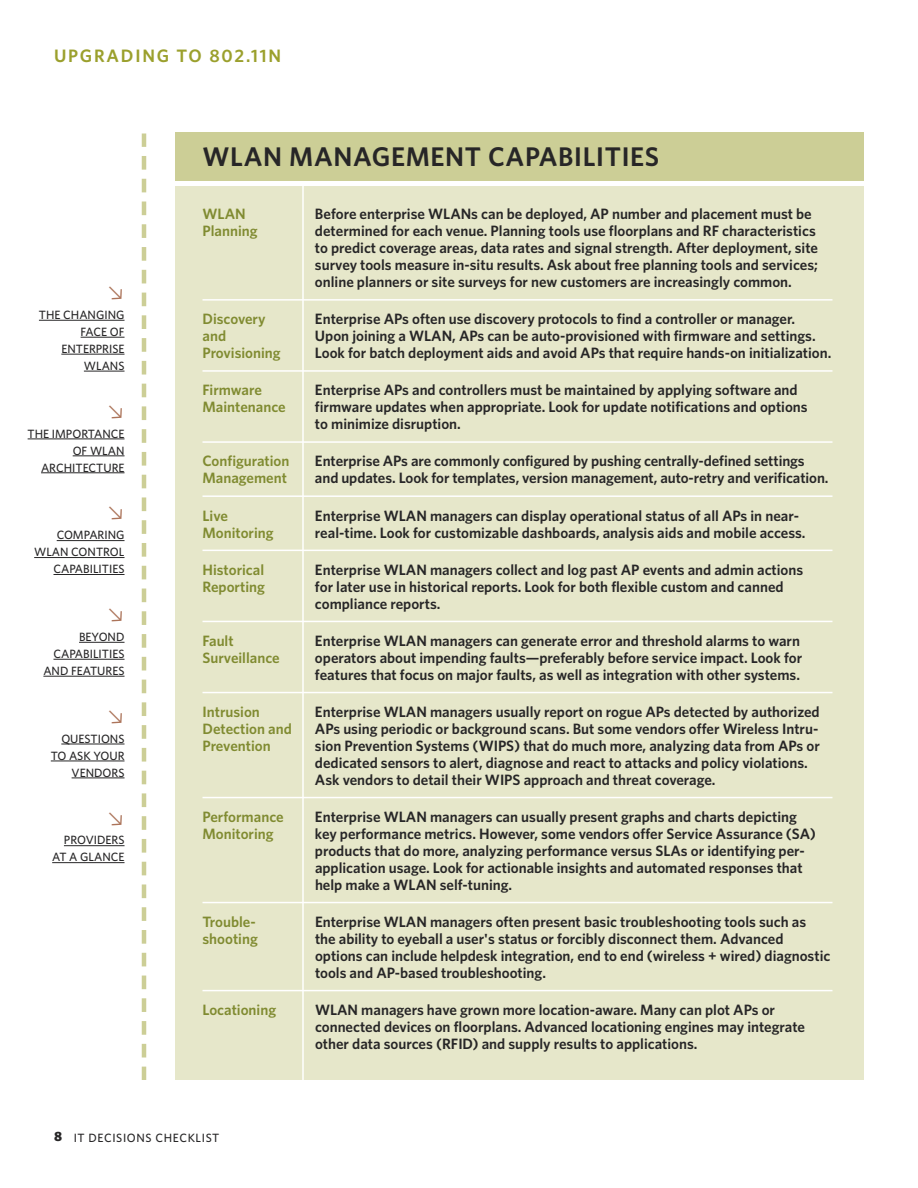
<style>
.page{position:relative;width:918px;height:1188px;background:#fff}
.page>*{position:absolute;margin:0;border:0;box-sizing:border-box;transform-origin:0 0}
.t1{font:600 27px "Whitney";letter-spacing:.025em;color:#272627}
.t2{font:600 18px "Whitney";letter-spacing:.1em;color:#9ba02d}
.t3{font:600 15px/17px "Whitney";color:#272627}
.t4{font:600 15px/17px "Whitney";color:#808b31}
.t5{font:500 12px/17px "Whitney";color:#272627;text-align:right}
.t6{font:500 12px "Whitney";letter-spacing:.05em;color:#272627}
.s1{font-weight:900;font-size:13.5px}
</style>
<div class="page">
<svg style="left:142px;top:156px;width:4px;height:911px"></svg>
<hr style="left:142px;top:134px;width:4px;height:13px;background:#ccce96">
<hr style="left:142px;top:1067px;width:4px;height:13px;background:#ccce96">
<hr style="left:39px;top:320px;width:86px;height:1px;background:#272627">
<hr style="left:81px;top:337px;width:44px;height:1px;background:#272627">
<hr style="left:61px;top:354px;width:64px;height:1px;background:#272627">
<hr style="left:84px;top:371px;width:41px;height:1px;background:#272627">
<hr style="left:28px;top:439px;width:97px;height:1px;background:#272627">
<hr style="left:73px;top:456px;width:52px;height:1px;background:#272627">
<hr style="left:41px;top:472px;width:84px;height:1px;background:#272627">
<hr style="left:57px;top:540px;width:68px;height:1px;background:#272627">
<hr style="left:34px;top:557px;width:91px;height:1px;background:#272627">
<hr style="left:53px;top:574px;width:72px;height:1px;background:#272627">
<hr style="left:79px;top:642px;width:46px;height:1px;background:#272627">
<hr style="left:53px;top:659px;width:72px;height:1px;background:#272627">
<hr style="left:43px;top:676px;width:82px;height:1px;background:#272627">
<hr style="left:61px;top:744px;width:64px;height:1px;background:#272627">
<hr style="left:51px;top:761px;width:74px;height:1px;background:#272627">
<hr style="left:72px;top:778px;width:53px;height:1px;background:#272627">
<hr style="left:64px;top:845px;width:61px;height:1px;background:#272627">
<hr style="left:52px;top:862px;width:73px;height:1px;background:#272627">
<div style="left:176px;top:186px;width:688px;height:894px;background:#e6e7ca"></div>
<hr style="left:202px;top:299px;width:630px;height:2px;background:#fff">
<hr style="left:202px;top:370px;width:630px;height:2px;background:#fff">
<hr style="left:202px;top:441px;width:630px;height:2px;background:#fff">
<hr style="left:202px;top:495px;width:630px;height:2px;background:#fff">
<hr style="left:202px;top:550px;width:630px;height:1px;background:#fff">
<hr style="left:202px;top:621px;width:630px;height:1px;background:#fff">
<hr style="left:202px;top:692px;width:630px;height:1px;background:#fff">
<hr style="left:202px;top:797px;width:630px;height:1px;background:#fff">
<hr style="left:202px;top:902px;width:630px;height:1px;background:#fff">
<hr style="left:202px;top:990px;width:630px;height:1px;background:#fff">
<div style="left:176px;top:132px;width:688px;height:49px;background:#ccce96"></div>
<hr style="left:302px;top:184px;width:2px;height:906px;background:#fff">
<p class="t2" style="left:54px;top:49px;width:229px">UPGRADING TO 802.11N</p>
<p class="t5" style="left:39px;top:308px;width:87px">THE CHANGING<br>FACE OF<br>ENTERPRISE<br>WLANS</p>
<p class="t5" style="left:28px;top:426px;width:98px">THE IMPORTANCE<br>OF WLAN<br>ARCHITECTURE</p>
<p class="t5" style="left:34px;top:528px;width:92px">COMPARING<br>WLAN CONTROL<br>CAPABILITIES</p>
<p class="t5" style="left:43px;top:630px;width:83px">BEYOND<br>CAPABILITIES<br>AND FEATURES</p>
<p class="t5" style="left:51px;top:731px;width:75px">QUESTIONS<br>TO ASK YOUR<br>VENDORS</p>
<p class="t5" style="left:52px;top:833px;width:74px">PROVIDERS<br>AT A GLANCE</p>
<h1 class="t1" style="left:202px;top:147px;width:458px">WLAN MANAGEMENT CAPABILITIES</h1>
<p class="t4" style="left:202px;top:207px;width:57px">WLAN<br>Planning</p>
<p class="t4" style="left:202px;top:312px;width:80px">Discovery and<br>Provisioning</p>
<p class="t4" style="left:202px;top:383px;width:85px">Firmware<br>Maintenance</p>
<p class="t4" style="left:202px;top:454px;width:89px">Configuration<br>Management</p>
<p class="t4" style="left:202px;top:508px;width:73px">Live<br>Monitoring</p>
<p class="t4" style="left:202px;top:563px;width:64px">Historical<br>Reporting</p>
<p class="t4" style="left:202px;top:634px;width:79px">Fault<br>Surveillance</p>
<p class="t4" style="left:202px;top:705px;width:91px">Intrusion<br>Detection and<br>Prevention</p>
<p class="t4" style="left:202px;top:810px;width:83px">Performance<br>Monitoring</p>
<p class="t4" style="left:202px;top:915px;width:57px">Trouble&shy;shooting</p>
<p class="t4" style="left:202px;top:1003px;width:75px">Locationing</p>
<p class="t3" style="left:315px;top:207px;width:505px">Before enterprise WLANs can be deployed, AP number and placement must be determined for each venue. Planning tools use floorplans and RF characteristics to predict coverage areas, data rates and signal strength. After deployment, site survey tools measure in-situ results. Ask about free planning tools and services; online planners or site surveys for new customers are increasingly common.</p>
<p class="t3" style="left:315px;top:312px;width:518px">Enterprise APs often use discovery protocols to find a controller or manager.<br>Upon joining a WLAN, APs can be auto-provisioned with firmware and settings.<br>Look for batch deployment aids and avoid APs that require hands-on initialization.</p>
<p class="t3" style="left:315px;top:383px;width:494px">Enterprise APs and controllers must be maintained by applying software and firmware updates when appropriate. Look for update notifications and options to minimize disruption.</p>
<p class="t3" style="left:315px;top:454px;width:515px">Enterprise APs are commonly configured by pushing centrally-defined settings and updates. Look for templates, version management, auto-retry and verification.</p>
<p class="t3" style="left:315px;top:508px;width:492px">Enterprise WLAN managers can display operational status of all APs in near&shy;real-time. Look for customizable dashboards, analysis aids and mobile access.</p>
<p class="t3" style="left:315px;top:563px;width:490px">Enterprise WLAN managers collect and log past AP events and admin actions for later use in historical reports. Look for both flexible custom and canned compliance reports.</p>
<p class="t3" style="left:315px;top:634px;width:489px">Enterprise WLAN managers can generate error and threshold alarms to warn operators about impending faults—preferably before service impact. Look for features that focus on major faults, as well as integration with other systems.</p>
<p class="t3" style="left:315px;top:705px;width:506px">Enterprise WLAN managers usually report on rogue APs detected by authorized APs using periodic or background scans. But some vendors offer Wireless Intru&shy;sion Prevention Systems (WIPS) that do much more, analyzing data from APs or dedicated sensors to alert, diagnose and react to attacks and policy violations.<br>Ask vendors to detail their WIPS approach and threat coverage.</p>
<p class="t3" style="left:315px;top:810px;width:502px">Enterprise WLAN managers can usually present graphs and charts depicting key performance metrics. However, some vendors offer Service Assurance (SA) products that do more, analyzing performance versus SLAs or identifying per&shy;application usage. Look for actionable insights and automated responses that help make a WLAN self-tuning.</p>
<p class="t3" style="left:315px;top:915px;width:517px">Enterprise WLAN managers often present basic troubleshooting tools such as the ability to eyeball a user's status or forcibly disconnect them. Advanced options can include helpdesk integration, end to end (wireless + wired) diagnostic tools and AP-based troubleshooting.</p>
<p class="t3" style="left:315px;top:1003px;width:492px">WLAN managers have grown more location-aware. Many can plot APs or connected devices on floorplans. Advanced locationing engines may integrate other data sources (RFID) and supply results to applications.</p>
<p class="t6" style="left:54px;top:1133px;width:167px"><span class="s1">8</span> IT DECISIONS CHECKLIST</p>
</div>
